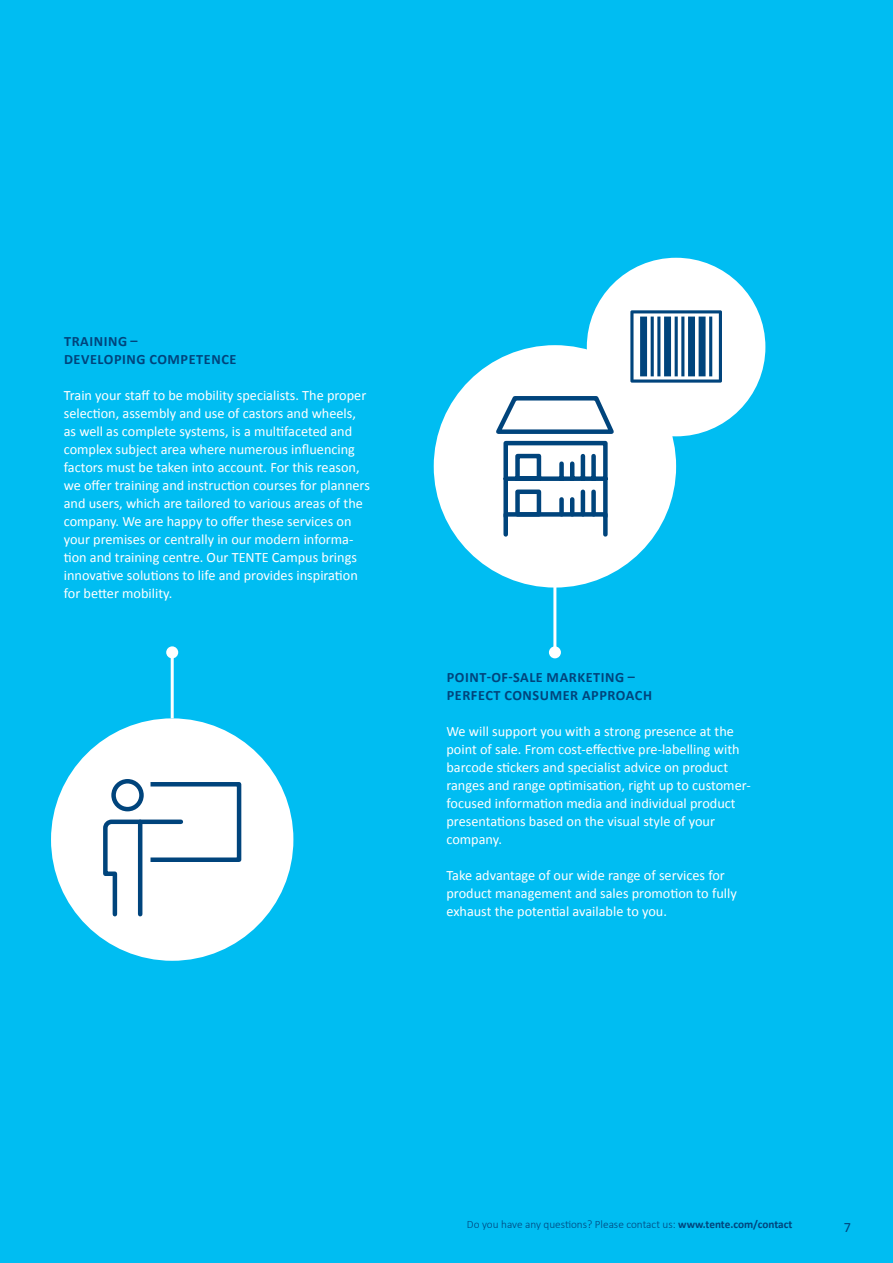
<style>
.page{position:relative;width:893px;height:1263px;background:#00bdf2}
.page>*{position:absolute;margin:0;border:0;box-sizing:border-box;transform-origin:0 0}
.t1{font:14.25px/18px "Calibri";color:#fff}
.t2{font:700 14.25px/18px "Calibri";letter-spacing:.04em;color:#00447c}
.t3{font:14.25px "Calibri";color:#00447c}
.t4{font:300 11.25px "Calibri";color:#00447c}
.s1{font-weight:700}
</style>
<div class="page">
<div style="left:51px;top:718px;width:242px;height:243px;background:#fff;border-radius:50%"></div>
<div style="left:111px;top:779px;width:33px;height:32px;border:4px solid #00447c;border-radius:50%"></div>
<svg style="left:103px;top:819px;width:80px;height:98px"></svg>
<hr style="left:138px;top:822px;width:4px;height:92px;background:#00447c">
<div style="left:148px;top:782px;width:93px;height:80px;border:4px solid #00447c"></div>
<div style="left:434px;top:345px;width:242px;height:242px;background:#fff;border-radius:50%"></div>
<div style="left:503px;top:512px;width:105px;height:25px;border:4px solid #00447c"></div>
<svg style="left:496px;top:396px;width:118px;height:125px"></svg>
<hr style="left:553px;top:586px;width:3px;height:66px;background:#fff">
<div style="left:549px;top:646px;width:12px;height:12px;background:#fff;border-radius:50%"></div>
<hr style="left:171px;top:652px;width:3px;height:66px;background:#fff">
<div style="left:166px;top:646px;width:12px;height:12px;background:#fff;border-radius:50%"></div>
<div style="left:587px;top:258px;width:178px;height:178px;background:#fff;border-radius:50%"></div>
<svg style="left:630px;top:310px;width:92px;height:73px"></svg>
<p class="t2" style="left:64px;top:333px;width:174px">TRAINING –<br>DEVELOPING COMPETENCE</p>
<p class="t1" style="left:64px;top:387px;width:308px">Train your staff to be mobility specialists. The proper selection, assembly and use of castors and wheels, as well as complete systems, is a multifaceted and complex subject area where numerous influencing factors must be taken into account. For this reason, we offer training and instruction courses for planners and users, which are tailored to various areas of the company. We are happy to offer these services on your premises or centrally in our modern informa&shy;tion and training centre. Our TENTE Campus brings innovative solutions to life and provides inspiration for better mobility.</p>
<p class="t2" style="left:447px;top:669px;width:207px">POINT-OF-SALE MARKETING –<br>PERFECT CONSUMER APPROACH</p>
<p class="t1" style="left:446px;top:723px;width:306px">We will support you with a strong presence at the point of sale. From cost-effective pre-labelling with barcode stickers and specialist advice on product ranges and range optimisation, right up to customer&shy;focused information media and individual product presentations based on the visual style of your company.</p>
<p class="t1" style="left:446px;top:867px;width:292px">Take advantage of our wide range of services for product management and sales promotion to fully exhaust the potential available to you.</p>
<p class="t4" style="left:467px;top:1218px;width:327px">Do you have any questions? Please contact us: <span class="s1">www.tente.com/contact</span></p>
<p class="t3" style="left:844px;top:1218px;width:9px">7</p>
</div>
